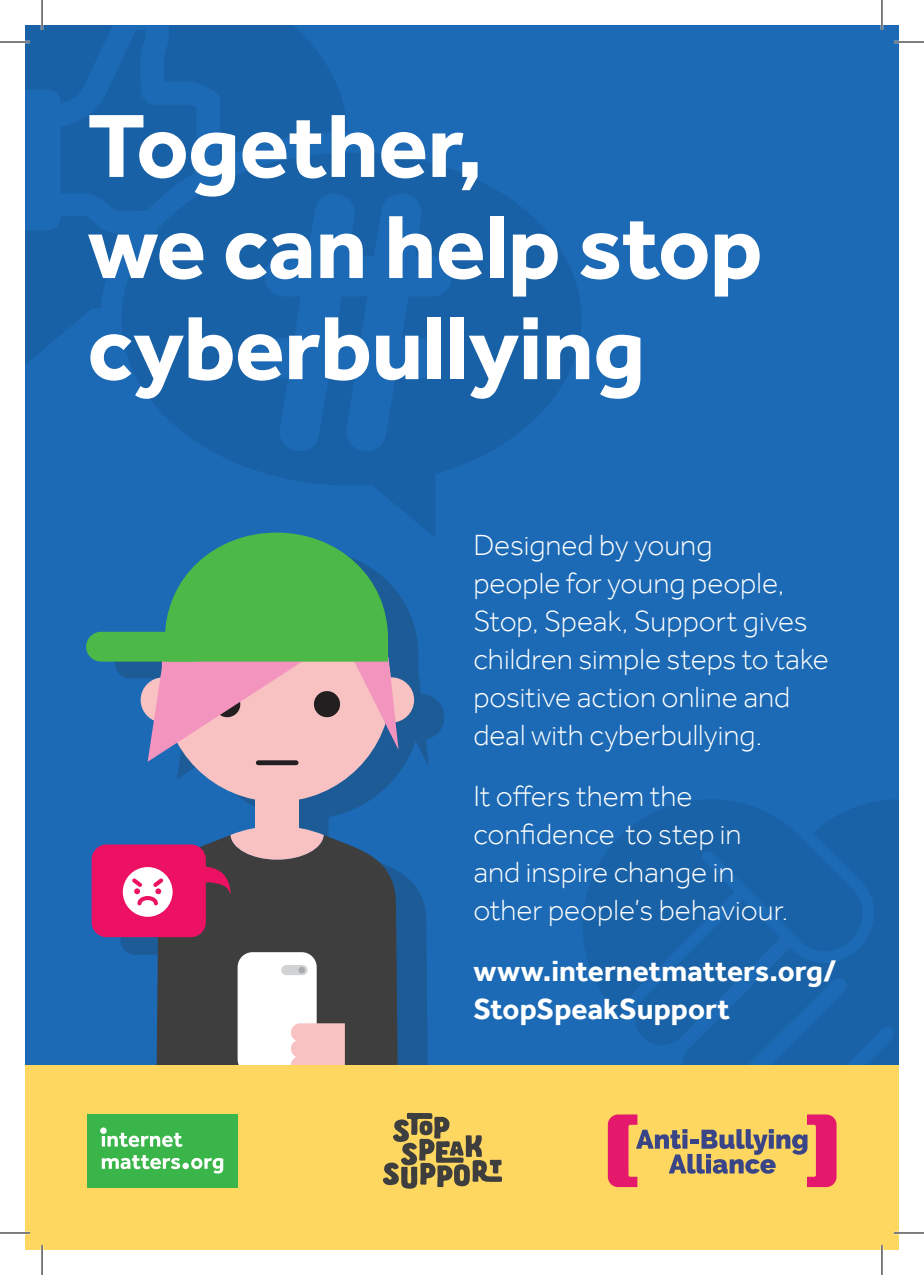
<style>
.page{position:relative;width:924px;height:1275px;background:#fff}
.page>*{position:absolute;margin:0;border:0;box-sizing:border-box;transform-origin:0 0}
.t1{font:700 92.6px/101px "Effra";letter-spacing:-.005em;color:#fff}
.t2{font:300 30px/38px "Effra";color:#fff}
.t3{font:700 30px/38px "Effra";color:#fff}
</style>
<div class="page">
<div style="left:25px;top:25px;width:873px;height:1049px;background:#1c6ab5"></div>
<svg style="left:132px;top:153px;width:449px;height:384px;fill:#1961a7"></svg>
<svg style="left:347px;top:296px;width:20px;height:42px"></svg>
<svg style="left:25px;top:25px;width:322px;height:343px;fill:#1961a7"></svg>
<svg style="left:60px;top:30px;width:138px;height:181px"></svg>
<svg style="left:635px;top:1021px;width:47px;height:24px"></svg>
<svg style="left:583px;top:803px;width:99px;height:218px;fill:#1962a7"></svg>
<svg style="left:682px;top:799px;width:216px;height:266px;fill:#1962a7"></svg>
<div style="left:115px;top:549px;width:328px;height:542px;background:#231f20;opacity:.2"></div>
<div style="left:368px;top:677px;width:46px;height:45px;background:#f9c2c2;border-radius:50%"></div>
<svg style="left:140px;top:677px;width:46px;height:45px"></svg>
<div style="left:163px;top:573px;width:228px;height:228px;background:#f9c2c2;border-radius:50%"></div>
<div style="left:255px;top:764px;width:43px;height:84px;background:#f9c2c2"></div>
<svg style="left:156px;top:835px;width:241px;height:230px;background:#3c4046"></svg>
<div style="left:237px;top:952px;width:79px;height:122px;background:#fff;border-radius:15px"></div>
<div style="left:281px;top:965px;width:26px;height:10px;background:#d1d2d4;border-radius:5px"></div>
<div style="left:298px;top:967px;width:7px;height:6px;background:#a8a9ad;border-radius:50%"></div>
<svg style="left:291px;top:1023px;width:54px;height:42px;background:#f8c3c3"></svg>
<svg style="left:92px;top:826px;width:231px;height:111px;background:#954c71"></svg>
<div style="left:258px;top:760px;width:38px;height:5px;background:#231f20"></div>
<div style="left:86px;top:632px;width:123px;height:29px;background:#4cb848;border-radius:15px"></div>
<svg style="left:147px;top:532px;width:251px;height:230px"></svg>
<div style="left:25px;top:1065px;width:873px;height:185px;background:#fed761"></div>
<div style="left:87px;top:1113px;width:151px;height:74px;background:#3ab54a"></div>
<svg style="left:100px;top:1127px;width:123px;height:46px"></svg>
<svg style="left:382px;top:1112px;width:120px;height:76px"></svg>
<svg style="left:607px;top:1114px;width:229px;height:73px"></svg>
<hr style="left:0;top:41px;width:30px;height:2px;background:#fff">
<hr style="left:893px;top:41px;width:30px;height:2px;background:#fff">
<hr style="left:0;top:1231px;width:30px;height:3px;background:#fff">
<hr style="left:893px;top:1231px;width:30px;height:3px;background:#fff">
<hr style="left:41px;top:0;width:2px;height:30px;background:#fff">
<hr style="left:41px;top:1245px;width:2px;height:30px;background:#fff">
<hr style="left:880px;top:0;width:2px;height:30px;background:#fff">
<hr style="left:880px;top:1245px;width:2px;height:30px;background:#fff">
<hr style="left:0;top:42px;width:30px;height:1px;background:#000">
<hr style="left:893px;top:42px;width:30px;height:1px;background:#000">
<hr style="left:0;top:1232px;width:30px;height:1px;background:#000">
<hr style="left:893px;top:1232px;width:30px;height:1px;background:#000">
<hr style="left:42px;top:0;width:1px;height:30px;background:#000">
<hr style="left:42px;top:1245px;width:1px;height:30px;background:#000">
<hr style="left:881px;top:0;width:1px;height:30px;background:#000">
<hr style="left:881px;top:1245px;width:1px;height:30px;background:#000">
<h1 class="t1" style="left:87px;top:94px;width:676px">Together,<br>we can help stop cyberbullying</h1>
<p class="t2" style="left:473px;top:526px;width:357px">Designed by young<br>people for young people,<br>Stop, Speak, Support gives children simple steps to take positive action online and deal with cyberbullying.</p>
<p class="t2" style="left:473px;top:777px;width:316px">It offers them the confidence to step in and inspire change in other people’s behaviour.</p>
<p class="t3" style="left:473px;top:951px;width:364px">www.internetmatters.org/<br>StopSpeakSupport</p>
</div>
